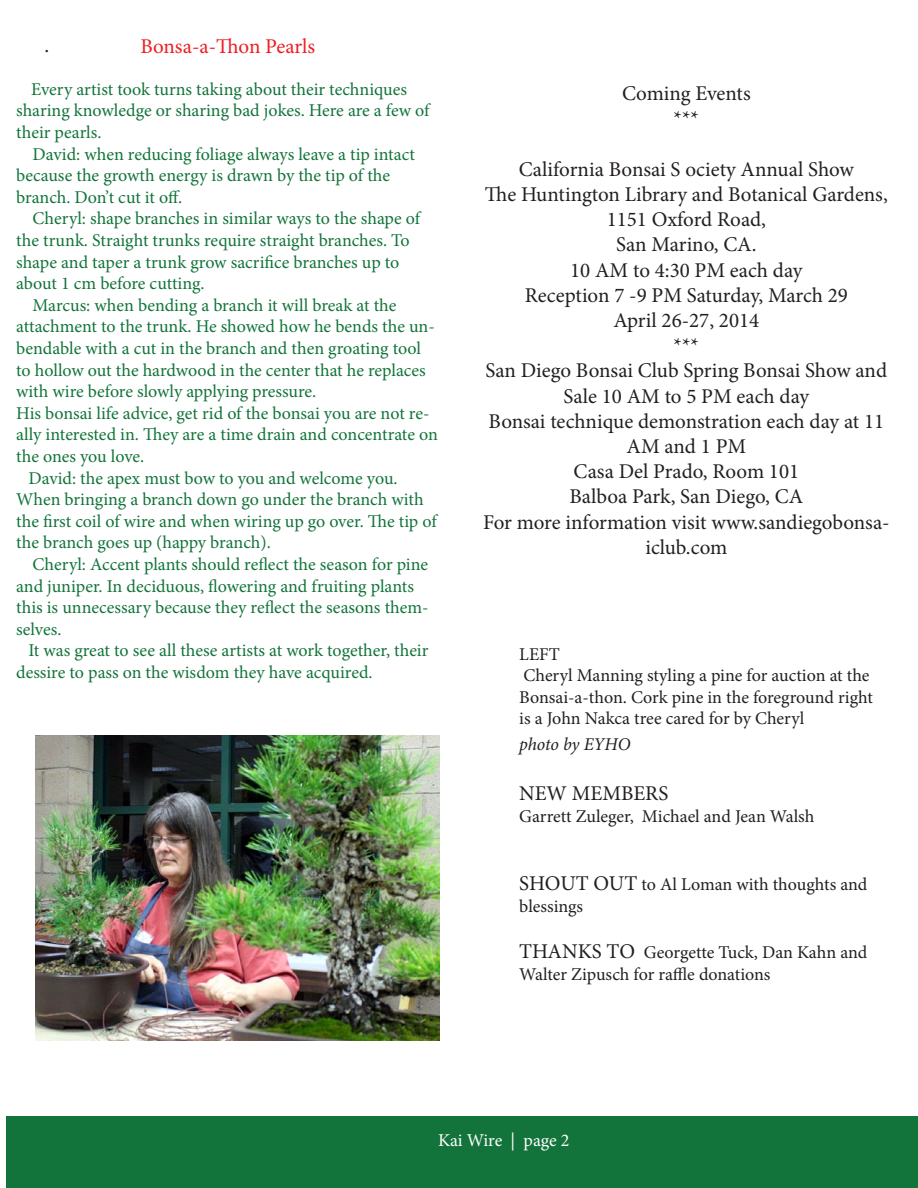
<style>
.page{position:relative;width:918px;height:1188px;background:#fff}
.page>*{position:absolute;margin:0;border:0;box-sizing:border-box;transform-origin:0 0}
.t1{font:21px/25.2px "Minion Pro";color:#231f20;text-align:center}
.t2{font:21px "Minion Pro";letter-spacing:-.005em;color:#ee1d23}
.t3{font:18px/21.6px "Minion Pro";letter-spacing:-.005em;color:#12743a}
.t4{font:18px/21.6px "Minion Pro";letter-spacing:-.005em;color:#231f20}
.t5{font:18px "Minion Pro";letter-spacing:-.01em;color:#fff}
.t6{font:italic 18px "Minion Pro";letter-spacing:-.01em;color:#231f20}
.s1{font-size:21px}
</style>
<div class="page">
<div style="left:6px;top:1117px;width:912px;height:71px;background:#12743a"></div>
<img style="left:36px;top:735px;width:403px;height:305px">
<p class="t1" style="left:45px;top:33px;width:6px">.</p>
<p class="t2" style="left:140px;top:33px;width:176px">Bonsa-a-Thon Pearls</p>
<p class="t3" style="left:16px;top:78px;width:415px;text-indent:15px">Every artist took turns taking about their techniques sharing knowledge or sharing bad jokes. Here are a few of their pearls.</p>
<p class="t3" style="left:16px;top:143px;width:400px;text-indent:16px">David: when reducing foliage always leave a tip intact because the growth energy is drawn by the tip of the branch. Don’t cut it off.</p>
<p class="t3" style="left:16px;top:208px;width:406px;text-indent:16px">Cheryl: shape branches in similar ways to the shape of the trunk. Straight trunks require straight branches. To shape and taper a trunk grow sacrifice branches up to about 1 cm before cutting.</p>
<p class="t3" style="left:16px;top:294px;width:420px;text-indent:16px">Marcus: when bending a branch it will break at the attachment to the trunk. He showed how he bends the un&shy;bendable with a cut in the branch and then groating tool to hollow out the hardwood in the center that he replaces with wire before slowly applying pressure.</p>
<p class="t3" style="left:16px;top:402px;width:423px">His bonsai life advice, get rid of the bonsai you are not re&shy;ally interested in. They are a time drain and concentrate on the ones you love.</p>
<p class="t3" style="left:16px;top:467px;width:422px;text-indent:12px">David: the apex must bow to you and welcome you.<br>When bringing a branch down go under the branch with the first coil of wire and when wiring up go over. The tip of the branch goes up (happy branch).</p>
<p class="t3" style="left:16px;top:553px;width:414px;text-indent:16px">Cheryl: Accent plants should reflect the season for pine and juniper. In deciduous, flowering and fruiting plants this is unnecessary because they reflect the seasons them&shy;selves.</p>
<p class="t3" style="left:16px;top:640px;width:414px;text-indent:12px">It was great to see all these artists at work together, their dessire to pass on the wisdom they have acquired.</p>
<p class="t1" style="left:622px;top:81px;width:130px">Coming Events</p>
<p class="t1" style="left:674px;top:106px;width:27px">***</p>
<p class="t1" style="left:519px;top:157px;width:337px">California Bonsai S ociety Annual Show</p>
<p class="t1" style="left:485px;top:182px;width:404px">The Huntington Library and Botanical Gardens,<br>1151 Oxford Road,</p>
<p class="t1" style="left:616px;top:232px;width:142px">San Marino, CA.</p>
<p class="t1" style="left:570px;top:257px;width:234px">10 AM to 4:30 PM each day</p>
<p class="t1" style="left:525px;top:283px;width:325px">Reception 7 -9 PM Saturday, March 29</p>
<p class="t1" style="left:613px;top:308px;width:147px">April 26-27, 2014</p>
<p class="t1" style="left:674px;top:333px;width:27px">***</p>
<p class="t1" style="left:486px;top:358px;width:403px">San Diego Bonsai Club Spring Bonsai Show and<br>Sale 10 AM to 5 PM each day</p>
<p class="t1" style="left:489px;top:409px;width:397px">Bonsai technique demonstration each day at 11<br>AM and 1 PM</p>
<p class="t1" style="left:574px;top:459px;width:227px">Casa Del Prado, Room 101</p>
<p class="t1" style="left:569px;top:484px;width:235px">Balboa Park, San Diego, CA</p>
<p class="t1" style="left:483px;top:509px;width:408px">For more information visit www.sandiegobonsa&shy;iclub.com</p>
<p class="t4" style="left:519px;top:643px;width:42px">LEFT</p>
<p class="t4" style="left:519px;top:665px;width:355px">Cheryl Manning styling a pine for auction at the<br>Bonsai-a-thon. Cork pine in the foreground right is a John Nakca tree cared for by Cheryl</p>
<p class="t6" style="left:519px;top:732px;width:113px">photo by EYHO</p>
<p class="t1" style="left:519px;top:781px;width:150px">NEW MEMBERS</p>
<p class="t4" style="left:519px;top:805px;width:297px">Garrett Zuleger, Michael and Jean Walsh</p>
<p class="t4" style="left:519px;top:874px;width:350px"><span class="s1">SHOUT OUT</span> to Al Loman with thoughts and blessings</p>
<p class="t4" style="left:519px;top:942px;width:350px"><span class="s1">THANKS TO</span> Georgette Tuck, Dan Kahn and<br>Walter Zipusch for raffle donations</p>
<p class="t5" style="left:438px;top:1128px;width:133px">Kai Wire | page 2</p>
</div>
